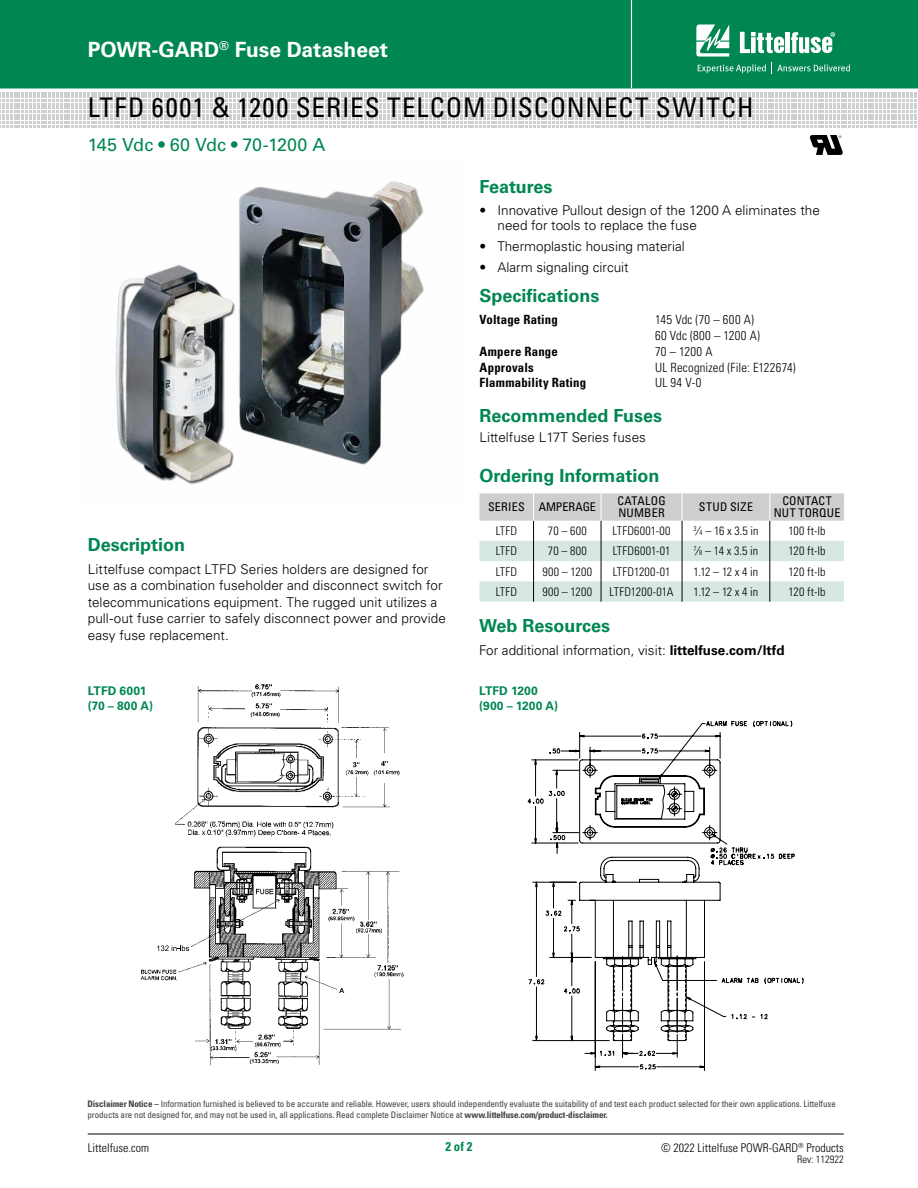
<style>
.page{position:relative;width:918px;height:1188px;background:#fff}
.page>*{position:absolute;margin:0;border:0;box-sizing:border-box;transform-origin:0 0}
.t1{font:condensed 27px "Univers LT Std";letter-spacing:.035em;color:#000}
.t2{font:700 21px "Univers LT Std";color:#fff}
.t3{font:700 18px "Univers LT Std";color:#008751}
.t4{font:18px "Univers LT Std";color:#008751}
.t5{font:300 13.5px/16.5px "Univers LT Std";color:#000}
.t6{font:300 condensed 12.75px/15.8px "Univers LT Std";letter-spacing:.02em;color:#000}
.t7{font:700 condensed 12.75px "Univers LT Std";letter-spacing:.015em;color:#000}
.t8{font:700 condensed 12.75px "Univers LT Std";color:#008751}
.t9{font:300 condensed 12px "Univers LT Std";color:#000}
.t10{font:condensed 12px/12px "Univers LT Std";letter-spacing:.02em;color:#000}
.t11{font:700 12px/15px "Univers LT Std";letter-spacing:.005em;color:#008751}
.t12{font:300 condensed 12px "Univers LT Std";letter-spacing:.025em;color:#000}
.t13{font:300 condensed 12px "Univers LT Std";letter-spacing:.02em;color:#000}
.t14{font:300 condensed 10.5px "Univers LT Std";color:#000}
.t15{font:condensed 9px/10.8px "Univers LT Std";letter-spacing:-.01em;color:#404042}
.s1{font-size:7.05px}
.s2{font-weight:700}
</style>
<div class="page">
<div style="left:0;top:0;width:918px;height:88px;background:#008751"></div>
<hr style="left:631px;top:0;width:1px;height:88px;background:#fff">
<hr style="left:88px;top:1134px;width:756px;height:1px;background:#000">
<svg style="left:0;top:92px;width:917px;height:35px"></svg>
<svg style="left:696px;top:24px;width:33px;height:33px"></svg>
<hr style="left:786px;top:32px;width:4px;height:21px;background:#fff">
<svg style="left:791px;top:32px;width:44px;height:21px"></svg>
<svg style="left:740px;top:32px;width:44px;height:21px"></svg>
<svg style="left:698px;top:64px;width:68px;height:9px"></svg>
<svg style="left:772px;top:63px;width:78px;height:11px"></svg>
<img style="left:140px;top:684px;width:264px;height:382px">
<div style="left:132px;top:943px;width:59px;height:11px;background:#fff"></div>
<svg style="left:157px;top:945px;width:32px;height:6px"></svg>
<svg style="left:584px;top:977px;width:219px;height:94px"></svg>
<svg style="left:532px;top:791px;width:263px;height:253px"></svg>
<svg style="left:549px;top:720px;width:243px;height:241px"></svg>
<svg style="left:480px;top:493px;width:364px;height:109px"></svg>
<svg style="left:810px;top:135px;width:33px;height:20px"></svg>
<img style="left:115px;top:181px;width:309px;height:304px">
<h2 class="t2" style="left:88px;top:37px;width:302px">POWR-GARD<sup>®</sup> Fuse Datasheet</h2>
<h1 class="t1" style="left:88px;top:97px;width:667px">LTFD 6001 &amp; 1200 SERIES TELCOM DISCONNECT SWITCH</h1>
<h3 class="t4" style="left:88px;top:134px;width:239px">145 Vdc • 60 Vdc • 70-1200 A</h3>
<h3 class="t3" style="left:480px;top:180px;width:74px">Features</h3>
<p class="t5" style="left:498px;top:204px;width:324px;line-height:15px;text-indent:-18px">• Innovative Pullout design of the 1200 A eliminates the need for tools to replace the fuse</p>
<p class="t5" style="left:480px;top:239px;width:207px">• Thermoplastic housing material</p>
<p class="t5" style="left:480px;top:261px;width:151px">• Alarm signaling circuit</p>
<h3 class="t3" style="left:480px;top:288px;width:122px">Specifications</h3>
<p class="t7" style="left:480px;top:315px;width:80px">Voltage Rating</p>
<p class="t6" style="left:655px;top:313px;width:106px">145 Vdc (70 – 600 A)<br>60 Vdc (800 – 1200 A)</p>
<p class="t7" style="left:480px;top:347px;width:80px">Ampere Range</p>
<p class="t6" style="left:655px;top:344px;width:59px">70 – 1200 A</p>
<p class="t7" style="left:480px;top:362px;width:56px">Approvals</p>
<p class="t6" style="left:655px;top:360px;width:142px">UL Recognized (File: E122674)</p>
<p class="t7" style="left:480px;top:378px;width:108px">Flammability Rating</p>
<p class="t6" style="left:655px;top:376px;width:48px">UL 94 V-0</p>
<h3 class="t3" style="left:480px;top:409px;width:184px">Recommended Fuses</h3>
<p class="t5" style="left:480px;top:430px;width:168px">Littelfuse L17T Series fuses</p>
<h3 class="t3" style="left:88px;top:537px;width:99px">Description</h3>
<p class="t5" style="left:88px;top:562px;width:360px">Littelfuse compact LTFD Series holders are designed for use as a combination fuseholder and disconnect switch for telecommunications equipment. The rugged unit utilizes a pull-out fuse carrier to safely disconnect power and provide easy fuse replacement.</p>
<p class="t11" style="left:88px;top:684px;width:67px">LTFD 6001 (70 – 800 A)</p>
<h3 class="t3" style="left:480px;top:468px;width:181px">Ordering Information</h3>
<p class="t10" style="left:488px;top:502px;width:109px">SERIES AMPERAGE</p>
<p class="t10" style="left:617px;top:496px;width:50px">CATALOG<br>NUMBER</p>
<p class="t10" style="left:699px;top:502px;width:56px">STUD SIZE</p>
<p class="t10" style="left:774px;top:496px;width:68px;text-align:center">CONTACT<br>NUT TORQUE</p>
<p class="t9" style="left:496px;top:526px;width:23px">LTFD</p>
<p class="t9" style="left:548px;top:526px;width:40px">70 – 600</p>
<p class="t12" style="left:613px;top:526px;width:60px">LTFD6001-00</p>
<p class="t9" style="left:693px;top:526px;width:67px"><sup>3</sup>⁄<span class="s1">4</span> – 16 x 3.5 in</p>
<p class="t9" style="left:789px;top:526px;width:38px">100 ft-lb</p>
<p class="t9" style="left:496px;top:546px;width:23px">LTFD</p>
<p class="t9" style="left:548px;top:546px;width:40px">70 – 800</p>
<p class="t13" style="left:613px;top:546px;width:59px">LTFD6001-01</p>
<p class="t9" style="left:694px;top:546px;width:66px"><sup>7</sup>⁄<span class="s1">8</span> – 14 x 3.5 in</p>
<p class="t9" style="left:789px;top:546px;width:38px">120 ft-lb</p>
<p class="t9" style="left:496px;top:567px;width:23px">LTFD</p>
<p class="t9" style="left:543px;top:567px;width:51px">900 – 1200</p>
<p class="t9" style="left:613px;top:567px;width:59px">LTFD1200-01</p>
<p class="t9" style="left:694px;top:567px;width:66px">1.12 – 12 x 4 in</p>
<p class="t9" style="left:789px;top:567px;width:38px">120 ft-lb</p>
<p class="t9" style="left:496px;top:587px;width:23px">LTFD</p>
<p class="t9" style="left:543px;top:587px;width:51px">900 – 1200</p>
<p class="t9" style="left:610px;top:587px;width:66px">LTFD1200-01A</p>
<p class="t9" style="left:694px;top:587px;width:66px">1.12 – 12 x 4 in</p>
<p class="t9" style="left:789px;top:587px;width:38px">120 ft-lb</p>
<h3 class="t3" style="left:479px;top:619px;width:132px">Web Resources</h3>
<p class="t5" style="left:479px;top:644px;width:307px">For additional information, visit: <span class="s2">littelfuse.com/ltfd</span></p>
<p class="t11" style="left:479px;top:684px;width:80px">LTFD 1200 (900 – 1200 A)</p>
<p class="t15" style="left:87px;top:1099px;width:750px"><span class="s2">Disclaimer Notice –</span> Information furnished is believed to be accurate and reliable. However, users should independently evaluate the suitability of and test each product selected for their own applications. Littelfuse products are not designed for, and may not be used in, all applications. Read complete Disclaimer Notice at <span class="s2">www.littelfuse.com/product-disclaimer.</span></p>
<p class="t8" style="left:445px;top:1142px;width:29px">2 of 2</p>
<p class="t9" style="left:88px;top:1141px;width:63px">Littelfuse.com</p>
<p class="t9" style="left:661px;top:1141px;width:184px">© 2022 Littelfuse POWR-GARD<sup>®</sup> Products</p>
<p class="t14" style="left:797px;top:1153px;width:48px">Rev: 112922</p>
</div>
